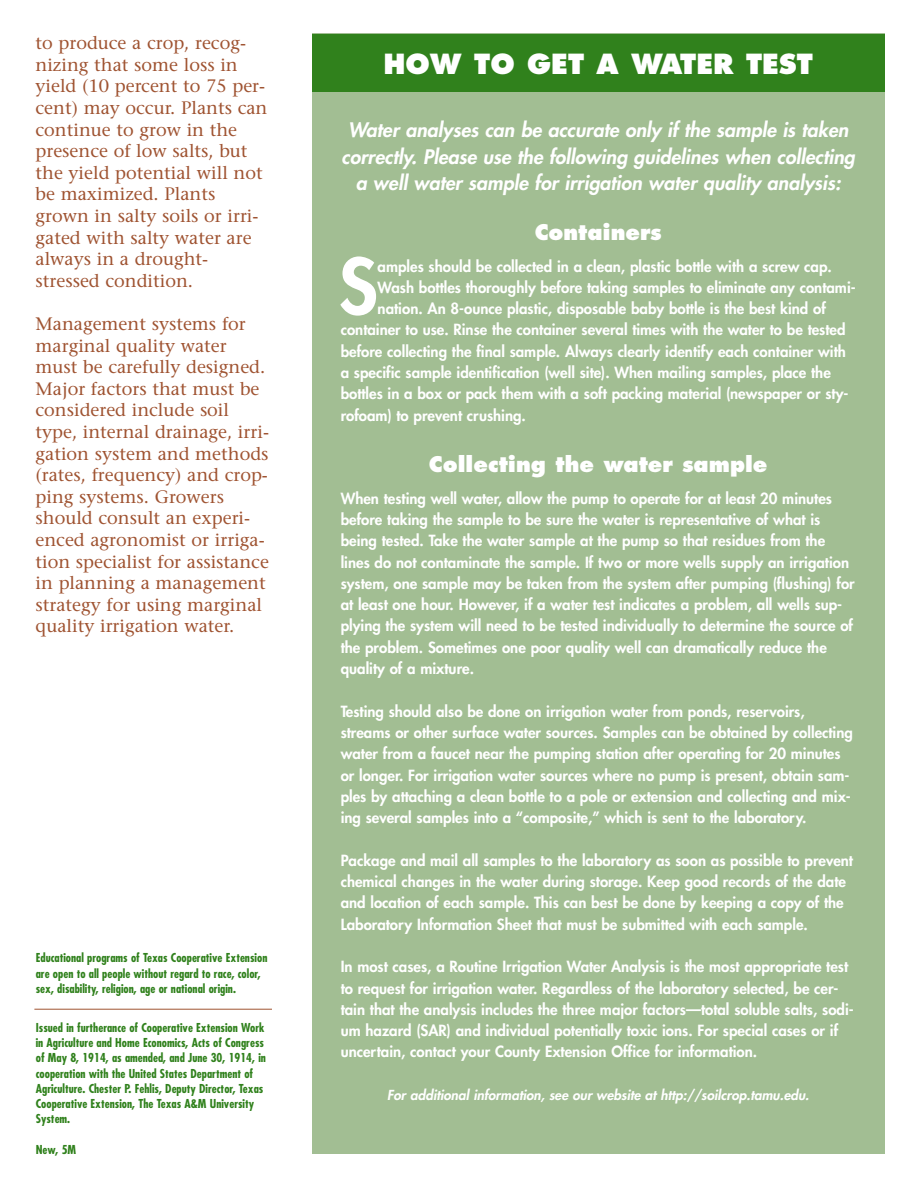
<style>
.page{position:relative;width:918px;height:1188px;background:#fff}
.page>*{position:absolute;margin:0;border:0;box-sizing:border-box;transform-origin:0 0}
.t1{font:800 74.55px "Futura";color:#fff}
.t2{font:800 27px "Futura";color:#fff}
.t3{font:800 21px "Futura";color:#fff}
.t4{font:italic 800 19.5px/26.7px "Futura";color:#fff;text-align:center}
.t5{font:18px/21.6px "Stone Serif";color:#9f5331}
.t6{font:800 15px/21.3px "Futura";color:#fff}
.t7{font:italic 800 13.5px "Futura";color:#fff}
.t8{font:700 condensed 12px/15.1px "Futura";color:#30811c}
</style>
<div class="page">
<div style="left:312px;top:34px;width:572px;height:1120px;background:#a2be93"></div>
<hr style="left:34px;top:1009px;width:238px;height:1px;background:#9f5331">
<div style="left:312px;top:34px;width:572px;height:57px;background:#30811c"></div>
<p class="t5" style="left:36px;top:34px;width:233px">to produce a crop, recog&shy;nizing that some loss in yield (10 percent to 75 per&shy;cent) may occur. Plants can continue to grow in the presence of low salts, but the yield potential will not be maximized. Plants grown in salty soils or irri&shy;gated with salty water are always in a drought&shy;stressed condition.</p>
<p class="t5" style="left:36px;top:315px;width:235px">Management systems for marginal quality water must be carefully designed.<br>Major factors that must be considered include soil type, internal drainage, irri&shy;gation system and methods (rates, frequency) and crop&shy;ping systems. Growers should consult an experi&shy;enced agronomist or irriga&shy;tion specialist for assistance in planning a management strategy for using marginal quality irrigation water.</p>
<p class="t8" style="left:36px;top:952px;width:233px">Educational programs of Texas Cooperative Extension are open to all people without regard to race, color, sex, disability, religion, age or national origin.</p>
<p class="t8" style="left:36px;top:1021px;width:232px">Issued in furtherance of Cooperative Extension Work in Agriculture and Home Economics, Acts of Congress of May 8, 1914, as amended, and June 30, 1914, in cooperation with the United States Department of Agriculture. Chester P. Fehlis, Deputy Director, Texas Cooperative Extension, The Texas A&amp;M University System.</p>
<p class="t8" style="left:36px;top:1143px;width:42px">New, 5M</p>
<h2 class="t2" style="left:383px;top:52px;width:431px">HOW TO GET A WATER TEST</h2>
<h3 class="t4" style="left:342px;top:118px;width:515px">Water analyses can be accurate only if the sample is taken correctly. Please use the following guidelines when collecting a well water sample for irrigation water quality analysis:</h3>
<h3 class="t3" style="left:535px;top:223px;width:128px">Containers</h3>
<h1 class="t1" style="left:339px;top:251px;width:41px">S</h1>
<p class="t6" style="left:378px;top:256px;width:456px">amples should be collected in a clean, plastic bottle with a screw cap.</p>
<p class="t6" style="left:378px;top:278px;width:480px">Wash bottles thoroughly before taking samples to eliminate any contami-</p>
<p class="t6" style="left:378px;top:299px;width:450px">nation. An 8-ounce plastic, disposable baby bottle is the best kind of</p>
<p class="t6" style="left:341px;top:320px;width:506px">container to use. Rinse the container several times with the water to be tested</p>
<p class="t6" style="left:341px;top:342px;width:507px">before collecting the final sample. Always clearly identify each container with</p>
<p class="t6" style="left:341px;top:363px;width:492px">a specific sample identification (well site). When mailing samples, place the</p>
<p class="t6" style="left:341px;top:384px;width:509px">bottles in a box or pack them with a soft packing material (newspaper or sty-</p>
<p class="t6" style="left:341px;top:406px;width:187px">rofoam) to prevent crushing.</p>
<h3 class="t3" style="left:429px;top:455px;width:340px">Collecting the water sample</h3>
<p class="t6" style="left:341px;top:489px;width:516px">When testing well water, allow the pump to operate for at least 20 minutes before taking the sample to be sure the water is representative of what is being tested. Take the water sample at the pump so that residues from the lines do not contaminate the sample. If two or more wells supply an irrigation system, one sample may be taken from the system after pumping (flushing) for at least one hour. However, if a water test indicates a problem, all wells sup&shy;plying the system will need to be tested individually to determine the source of the problem. Sometimes one poor quality well can dramatically reduce the quality of a mixture.</p>
<p class="t6" style="left:341px;top:702px;width:514px">Testing should also be done on irrigation water from ponds, reservoirs, streams or other surface water sources. Samples can be obtained by collecting water from a faucet near the pumping station after operating for 20 minutes or longer. For irrigation water sources where no pump is present, obtain sam&shy;ples by attaching a clean bottle to a pole or extension and collecting and mix&shy;ing several samples into a “composite,” which is sent to the laboratory.</p>
<p class="t6" style="left:341px;top:851px;width:514px">Package and mail all samples to the laboratory as soon as possible to prevent chemical changes in the water during storage. Keep good records of the date and location of each sample. This can best be done by keeping a copy of the Laboratory Information Sheet that must be submitted with each sample.</p>
<p class="t6" style="left:341px;top:957px;width:515px">In most cases, a Routine Irrigation Water Analysis is the most appropriate test to request for irrigation water. Regardless of the laboratory selected, be cer&shy;tain that the analysis includes the three major factors—total soluble salts, sodi&shy;um hazard (SAR) and individual potentially toxic ions. For special cases or if uncertain, contact your County Extension Office for information.</p>
<p class="t7" style="left:387px;top:1089px;width:423px">For additional information, see our website at http://soilcrop.tamu.edu.</p>
</div>
